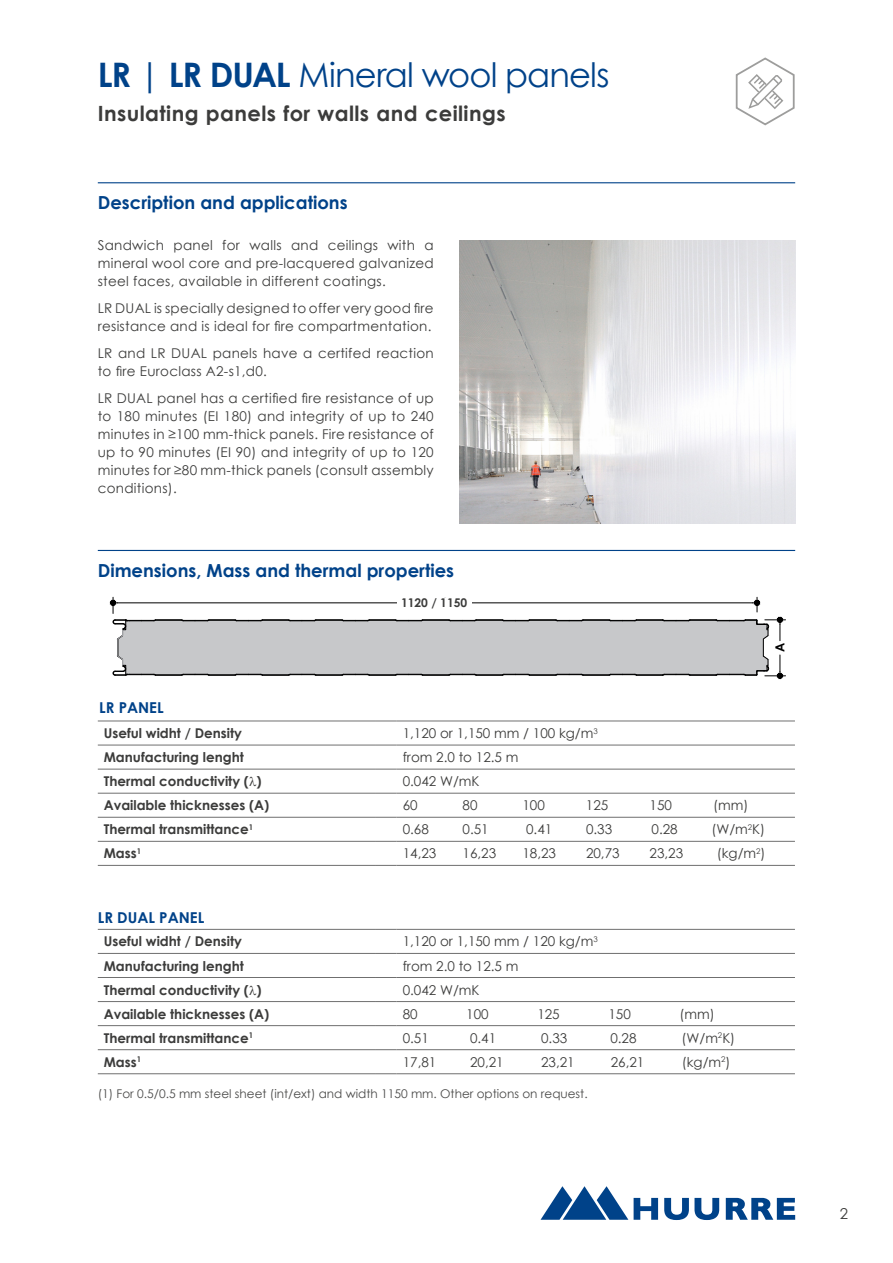
<style>
.page{position:relative;width:893px;height:1263px;background:#fff}
.page>*{position:absolute;margin:0;border:0;box-sizing:border-box;transform-origin:0 0}
.t1{font:33.75px "Century Gothic";letter-spacing:-.025em;color:#004289}
.t2{font:700 21px "Century Gothic";letter-spacing:.02em;color:#3c3c3b}
.t3{font:700 18px "Century Gothic";color:#004289}
.t4{font:700 15px "Century Gothic";color:#004289}
.t5{font:15px "Century Gothic";color:#3c3c3b}
.t6{font:13.5px/18px "Century Gothic";letter-spacing:.02em;color:#3c3c3b;text-align:justify}
.t7{font:700 13.5px "Century Gothic";color:#3c3c3b}
.t8{font:13.5px "Century Gothic";color:#3c3c3b}
.t9{font:700 12.45px "Century Gothic";color:#000}
.t10{font:12px "Century Gothic";color:#4a4a49}
.t11{font:700 12px "Century Gothic";color:#3c3c3b}
.s1{font-weight:700}
</style>
<div class="page">
<img style="left:459px;top:240px;width:336px;height:283px">
<hr style="left:98px;top:550px;width:697px;height:1px;background:#004289">
<hr style="left:98px;top:182px;width:697px;height:1px;background:#004289">
<hr style="left:98px;top:721px;width:277px;height:1px;background:#6f6f6f">
<svg style="left:375px;top:721px;width:22px;height:1px"></svg>
<hr style="left:397px;top:721px;width:398px;height:1px;background:#6f6f6f">
<hr style="left:98px;top:745px;width:277px;height:1px;background:#6f6f6f">
<svg style="left:375px;top:745px;width:22px;height:1px"></svg>
<hr style="left:397px;top:745px;width:398px;height:1px;background:#6f6f6f">
<hr style="left:98px;top:841px;width:277px;height:1px;background:#6f6f6f">
<svg style="left:375px;top:841px;width:22px;height:1px"></svg>
<hr style="left:397px;top:841px;width:398px;height:1px;background:#6f6f6f">
<hr style="left:98px;top:865px;width:277px;height:1px;background:#6f6f6f">
<svg style="left:375px;top:865px;width:22px;height:1px"></svg>
<hr style="left:397px;top:865px;width:398px;height:1px;background:#6f6f6f">
<hr style="left:98px;top:769px;width:277px;height:1px;background:#6f6f6f">
<svg style="left:375px;top:769px;width:22px;height:1px"></svg>
<hr style="left:397px;top:769px;width:398px;height:1px;background:#6f6f6f">
<hr style="left:98px;top:793px;width:277px;height:1px;background:#6f6f6f">
<svg style="left:375px;top:793px;width:22px;height:1px"></svg>
<hr style="left:397px;top:793px;width:398px;height:1px;background:#6f6f6f">
<hr style="left:98px;top:817px;width:277px;height:1px;background:#6f6f6f">
<svg style="left:375px;top:817px;width:22px;height:1px"></svg>
<hr style="left:397px;top:817px;width:398px;height:1px;background:#6f6f6f">
<svg style="left:110px;top:597px;width:675px;height:82px"></svg>
<div style="left:397px;top:598px;width:75px;height:12px;background:#fff"></div>
<hr style="left:98px;top:929px;width:277px;height:1px;background:#6f6f6f">
<svg style="left:375px;top:929px;width:22px;height:1px"></svg>
<hr style="left:397px;top:929px;width:398px;height:1px;background:#6f6f6f">
<hr style="left:98px;top:953px;width:277px;height:1px;background:#6f6f6f">
<svg style="left:375px;top:953px;width:22px;height:1px"></svg>
<hr style="left:397px;top:953px;width:398px;height:1px;background:#6f6f6f">
<hr style="left:98px;top:1049px;width:277px;height:1px;background:#6f6f6f">
<svg style="left:375px;top:1049px;width:22px;height:1px"></svg>
<hr style="left:397px;top:1049px;width:398px;height:1px;background:#6f6f6f">
<hr style="left:98px;top:1073px;width:277px;height:1px;background:#6f6f6f">
<svg style="left:375px;top:1073px;width:22px;height:1px"></svg>
<hr style="left:397px;top:1073px;width:398px;height:1px;background:#6f6f6f">
<hr style="left:98px;top:977px;width:277px;height:1px;background:#6f6f6f">
<svg style="left:375px;top:977px;width:22px;height:1px"></svg>
<hr style="left:397px;top:977px;width:398px;height:1px;background:#6f6f6f">
<hr style="left:98px;top:1001px;width:277px;height:1px;background:#6f6f6f">
<svg style="left:375px;top:1001px;width:22px;height:1px"></svg>
<hr style="left:397px;top:1001px;width:398px;height:1px;background:#6f6f6f">
<hr style="left:98px;top:1025px;width:277px;height:1px;background:#6f6f6f">
<svg style="left:375px;top:1025px;width:22px;height:1px"></svg>
<hr style="left:397px;top:1025px;width:398px;height:1px;background:#6f6f6f">
<svg style="left:735px;top:57px;width:60px;height:69px"></svg>
<svg style="left:634px;top:1198px;width:24px;height:22px"></svg>
<svg style="left:664px;top:1198px;width:55px;height:22px"></svg>
<svg style="left:541px;top:1186px;width:87px;height:34px"></svg>
<svg style="left:726px;top:1198px;width:69px;height:22px"></svg>
<h1 class="t1" style="left:98px;top:52px;width:513px"><span class="s1">LR</span> | <span class="s1">LR DUAL</span> Mineral wool panels</h1>
<h2 class="t2" style="left:98px;top:97px;width:409px">Insulating panels for walls and ceilings</h2>
<h3 class="t3" style="left:98px;top:189px;width:251px">Description and applications</h3>
<p class="t6" style="left:98px;top:236px;width:337px">Sandwich panel for walls and ceilings with a mineral wool core and pre-lacquered galvanized steel faces, available in different coatings.</p>
<p class="t6" style="left:98px;top:299px;width:337px">LR DUAL is specially designed to offer very good fire resistance and is ideal for fire compartmentation.</p>
<p class="t6" style="left:98px;top:344px;width:337px">LR and LR DUAL panels have a certifed reaction to fire Euroclass A2-s1,d0.</p>
<p class="t6" style="left:98px;top:389px;width:337px">LR DUAL panel has a certified fire resistance of up to 180 minutes (EI 180) and integrity of up to 240 minutes in ≥100 mm-thick panels. Fire resistance of up to 90 minutes (EI 90) and integrity of up to 120 minutes for ≥80 mm-thick panels (consult assembly conditions).</p>
<h3 class="t3" style="left:98px;top:556px;width:358px">Dimensions, Mass and thermal properties</h3>
<p class="t11" style="left:401px;top:593px;width:67px">1120 / 1150</p>
<p class="t9" style="left:421px;top:593px;width:29px">1150</p>
<p class="t9" style="left:770px;top:652px;width:11px;rotate:-90deg">A</p>
<p class="t4" style="left:99px;top:697px;width:66px">LR PANEL</p>
<p class="t7" style="left:104px;top:723px;width:140px">Useful widht / Density</p>
<p class="t8" style="left:403px;top:724px;width:197px">1,120 or 1,150 mm / 100 kg/m<sup>3</sup></p>
<p class="t7" style="left:104px;top:747px;width:142px">Manufacturing lenght</p>
<p class="t6" style="left:403px;top:748px;width:117px">from 2.0 to 12.5 m</p>
<p class="t7" style="left:104px;top:771px;width:159px">Thermal conductivity (●)</p>
<p class="t6" style="left:403px;top:772px;width:78px">0.042 W/mK</p>
<p class="t7" style="left:104px;top:795px;width:167px">Available thicknesses (A)</p>
<p class="t6" style="left:403px;top:796px;width:16px">60</p>
<p class="t6" style="left:463px;top:796px;width:16px">80</p>
<p class="t6" style="left:522px;top:796px;width:24px">100</p>
<p class="t6" style="left:586px;top:796px;width:24px">125</p>
<p class="t6" style="left:650px;top:796px;width:24px">150</p>
<p class="t6" style="left:713px;top:796px;width:37px">(mm)</p>
<p class="t7" style="left:104px;top:819px;width:151px">Thermal transmittance<sup>1</sup></p>
<p class="t6" style="left:403px;top:820px;width:28px">0.68</p>
<p class="t6" style="left:463px;top:820px;width:28px">0.51</p>
<p class="t6" style="left:526px;top:820px;width:28px">0.41</p>
<p class="t6" style="left:586px;top:820px;width:28px">0.33</p>
<p class="t6" style="left:652px;top:820px;width:28px">0.28</p>
<p class="t6" style="left:711px;top:820px;width:55px">(W/m<sup>2</sup>K)</p>
<p class="t7" style="left:104px;top:843px;width:39px">Mass<sup>1</sup></p>
<p class="t6" style="left:403px;top:844px;width:35px">14,23</p>
<p class="t6" style="left:463px;top:844px;width:35px">16,23</p>
<p class="t6" style="left:522px;top:844px;width:35px">18,23</p>
<p class="t6" style="left:586px;top:844px;width:35px">20,73</p>
<p class="t6" style="left:650px;top:844px;width:35px">23,23</p>
<p class="t6" style="left:717px;top:844px;width:50px">(kg/m<sup>2</sup>)</p>
<p class="t4" style="left:98px;top:906px;width:108px">LR DUAL PANEL</p>
<p class="t7" style="left:104px;top:931px;width:140px">Useful widht / Density</p>
<p class="t8" style="left:403px;top:932px;width:197px">1,120 or 1,150 mm / 120 kg/m<sup>3</sup></p>
<p class="t7" style="left:104px;top:955px;width:142px">Manufacturing lenght</p>
<p class="t6" style="left:403px;top:956px;width:117px">from 2.0 to 12.5 m</p>
<p class="t7" style="left:104px;top:979px;width:159px">Thermal conductivity (●)</p>
<p class="t6" style="left:403px;top:980px;width:78px">0.042 W/mK</p>
<p class="t7" style="left:104px;top:1003px;width:167px">Available thicknesses (A)</p>
<p class="t6" style="left:403px;top:1004px;width:16px">80</p>
<p class="t6" style="left:466px;top:1004px;width:24px">100</p>
<p class="t6" style="left:537px;top:1004px;width:24px">125</p>
<p class="t6" style="left:608px;top:1004px;width:24px">150</p>
<p class="t6" style="left:679px;top:1004px;width:37px">(mm)</p>
<p class="t7" style="left:104px;top:1027px;width:151px">Thermal transmittance<sup>1</sup></p>
<p class="t6" style="left:403px;top:1029px;width:28px">0.51</p>
<p class="t6" style="left:470px;top:1029px;width:28px">0.41</p>
<p class="t6" style="left:541px;top:1029px;width:28px">0.33</p>
<p class="t6" style="left:610px;top:1029px;width:28px">0.28</p>
<p class="t6" style="left:681px;top:1029px;width:55px">(W/m<sup>2</sup>K)</p>
<p class="t7" style="left:104px;top:1052px;width:39px">Mass<sup>1</sup></p>
<p class="t6" style="left:403px;top:1053px;width:35px">17,81</p>
<p class="t6" style="left:470px;top:1053px;width:35px">20,21</p>
<p class="t6" style="left:541px;top:1053px;width:35px">23,21</p>
<p class="t6" style="left:611px;top:1053px;width:35px">26,21</p>
<p class="t6" style="left:682px;top:1053px;width:50px">(kg/m<sup>2</sup>)</p>
<p class="t10" style="left:98px;top:1085px;width:491px">(1) For 0.5/0.5 mm steel sheet (int/ext) and width 1150 mm. Other options on request.</p>
<p class="t5" style="left:840px;top:1203px;width:10px">2</p>
</div>
